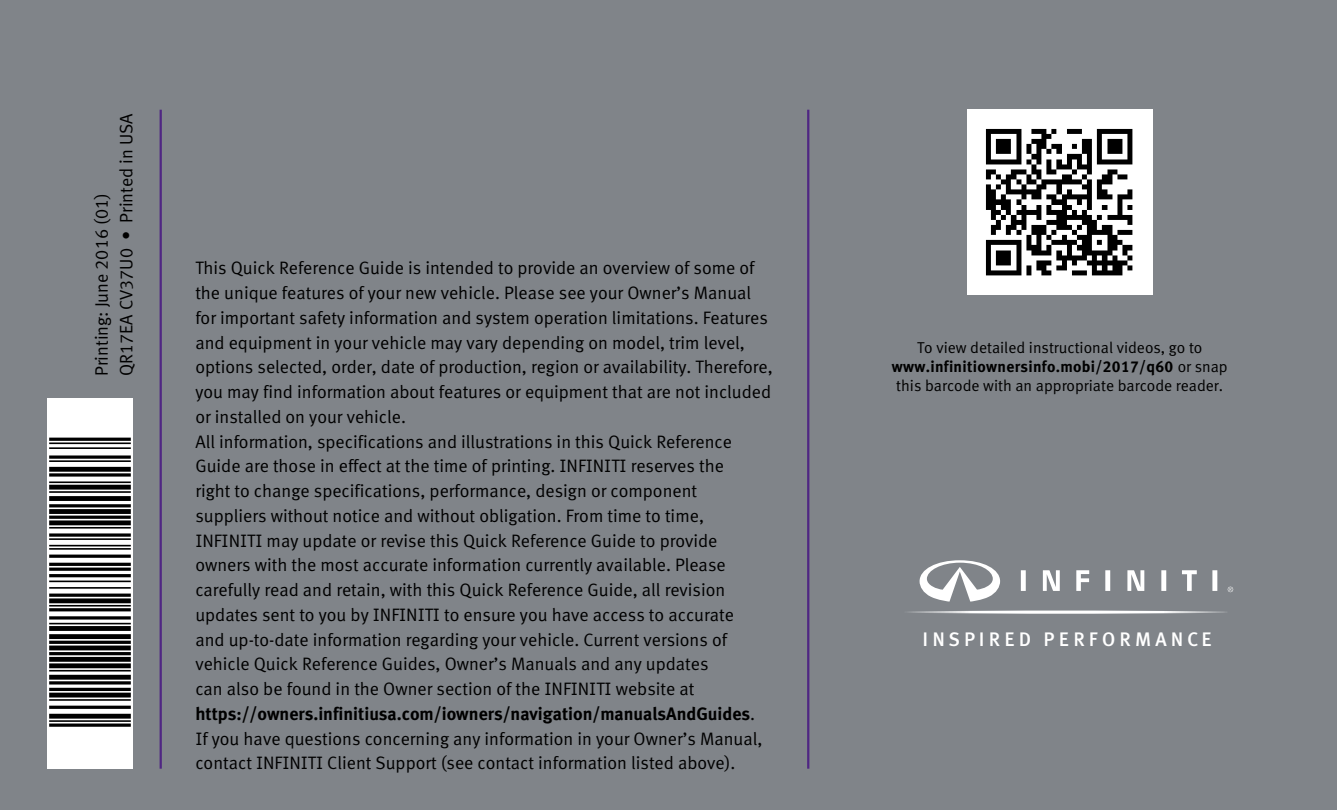
<style>
.page{position:relative;width:1337px;height:810px;background:#fff}
.page>*{position:absolute;margin:0;border:0;box-sizing:border-box;transform-origin:0 0}
.t1{font:500 19.57px "Meta Plus";letter-spacing:.205em;color:#fff}
.t2{font:18px/24.8px "Infiniti Meta Normal";color:#000}
.t3{font:700 18px "Infiniti Meta";color:#000}
.t4{font:15.75px "Infiniti Meta Normal";color:#000}
.t5{font:700 15.75px "Infiniti Meta";letter-spacing:.02em;color:#000}
.s1{font-family:"Infiniti Meta Normal";font-weight:400}
</style>
<div class="page">
<div style="left:0;top:0;width:1336px;height:810px;background:#808489"></div>
<img style="left:47px;top:398px;width:86px;height:371px">
<svg style="left:1227px;top:587px;width:6px;height:5px"></svg>
<svg style="left:1076px;top:570px;width:13px;height:21px"></svg>
<svg style="left:1042px;top:570px;width:17px;height:21px"></svg>
<svg style="left:1127px;top:570px;width:17px;height:21px"></svg>
<svg style="left:1182px;top:570px;width:14px;height:21px"></svg>
<div style="left:1020px;top:570px;width:5px;height:21px;background:#fff"></div>
<div style="left:1105px;top:570px;width:5px;height:21px;background:#fff"></div>
<div style="left:1161px;top:570px;width:5px;height:21px;background:#fff"></div>
<div style="left:1212px;top:570px;width:5px;height:21px;background:#fff"></div>
<svg style="left:919px;top:560px;width:81px;height:42px"></svg>
<hr style="left:887px;top:611px;width:347px;height:3px;background:#fff">
<img style="left:967px;top:110px;width:185px;height:185px">
<hr style="left:160px;top:110px;width:2px;height:659px;background:#4f2683">
<hr style="left:807px;top:110px;width:2px;height:659px;background:#4f2683">
<p class="t2" style="left:89px;top:376px;width:264px;rotate:-90deg">Printing: June 2016 (01)<br>QR17EA CV37U0 • Printed in USA</p>
<p class="t2" style="left:195px;top:256px;width:579px">This Quick Reference Guide is intended to provide an overview of some of the unique features of your new vehicle. Please see your Owner’s Manual for important safety information and system operation limitations. Features and equipment in your vehicle may vary depending on model, trim level, options selected, order, date of production, region or availability. Therefore, you may find information about features or equipment that are not included or installed on your vehicle.<br>All information, specifications and illustrations in this Quick Reference Guide are those in effect at the time of printing. INFINITI reserves the<br>right to change specifications, performance, design or component suppliers without notice and without obligation. From time to time, INFINITI may update or revise this Quick Reference Guide to provide owners with the most accurate information currently available. Please carefully read and retain, with this Quick Reference Guide, all revision updates sent to you by INFINITI to ensure you have access to accurate<br>and up-to-date information regarding your vehicle. Current versions of vehicle Quick Reference Guides, Owner’s Manuals and any updates<br>can also be found in the Owner section of the INFINITI website at</p>
<p class="t3" style="left:195px;top:703px;width:561px">https://owners.infinitiusa.com/iowners/navigation/manualsAndGuides<span class="s1">.</span></p>
<p class="t2" style="left:195px;top:726px;width:568px">If you have questions concerning any information in your Owner’s Manual, contact INFINITI Client Support (see contact information listed above).</p>
<p class="t4" style="left:917px;top:339px;width:287px">To view detailed instructional videos, go to</p>
<p class="t5" style="left:891px;top:357px;width:337px">www.infinitiownersinfo.mobi/2017/q60 <span class="s1">or snap</span></p>
<p class="t4" style="left:896px;top:376px;width:328px">this barcode with an appropriate barcode reader.</p>
<p class="t1" style="left:922px;top:628px;width:291px">INSPIRED PERFORMANCE</p>
</div>
